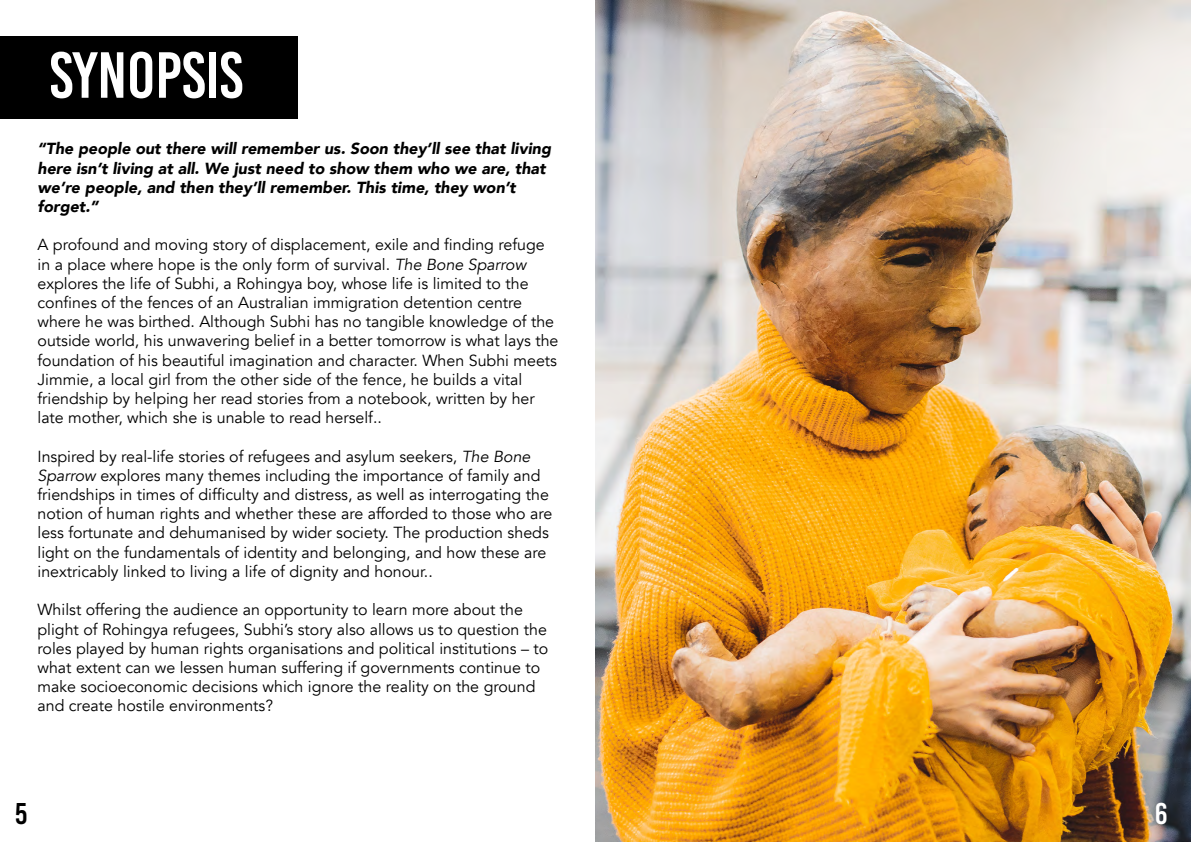
<style>
.page{position:relative;width:1191px;height:842px;background:#fff}
.page>*{position:absolute;margin:0;border:0;box-sizing:border-box;transform-origin:0 0}
.t1{font:65px "Bebas Kai";color:#fff}
.t2{font:30px "Bebas Kai";color:#000}
.t3{font:30px "Bebas Kai";color:#fff}
.t4{font:16px/19.2px "Avenir";color:#000}
.t5{font:italic 900 16px/19.2px "Avenir";color:#000}
.s1{font-style:italic}
</style>
<div class="page">
<img style="left:595px;top:0;width:596px;height:842px">
<div style="left:0;top:36px;width:298px;height:82px;background:#000"></div>
<h1 class="t1" style="left:50px;top:40px;width:195px">SYNOPSIS</h1>
<p class="t5" style="left:38px;top:139px;width:515px">“The people out there will remember us. Soon they’ll see that living here isn’t living at all. We just need to show them who we are, that we’re people, and then they’ll remember. This time, they won’t forget.”</p>
<p class="t4" style="left:38px;top:236px;width:522px">A profound and moving story of displacement, exile and finding refuge in a place where hope is the only form of survival. <span class="s1">The Bone Sparrow </span>explores the life of Subhi, a Rohingya boy, whose life is limited to the confines of the fences of an Australian immigration detention centre where he was birthed. Although Subhi has no tangible knowledge of the outside world, his unwavering belief in a better tomorrow is what lays the foundation of his beautiful imagination and character. When Subhi meets Jimmie, a local girl from the other side of the fence, he builds a vital friendship by helping her read stories from a notebook, written by her late mother, which she is unable to read herself..</p>
<p class="t4" style="left:38px;top:447px;width:516px">Inspired by real-life stories of refugees and asylum seekers, <span class="s1">The Bone Sparrow</span> explores many themes including the importance of family and friendships in times of difficulty and distress, as well as interrogating the notion of human rights and whether these are afforded to those who are less fortunate and dehumanised by wider society. The production sheds light on the fundamentals of identity and belonging, and how these are inextricably linked to living a life of dignity and honour..</p>
<p class="t4" style="left:38px;top:600px;width:512px">Whilst offering the audience an opportunity to learn more about the plight of Rohingya refugees, Subhi’s story also allows us to question the roles played by human rights organisations and political institutions – to what extent can we lessen human suffering if governments continue to make socioeconomic decisions which ignore the reality on the ground and create hostile environments?</p>
<h2 class="t2" style="left:15px;top:797px;width:14px">5</h2>
<h2 class="t3" style="left:1155px;top:797px;width:14px">6</h2>
</div>
